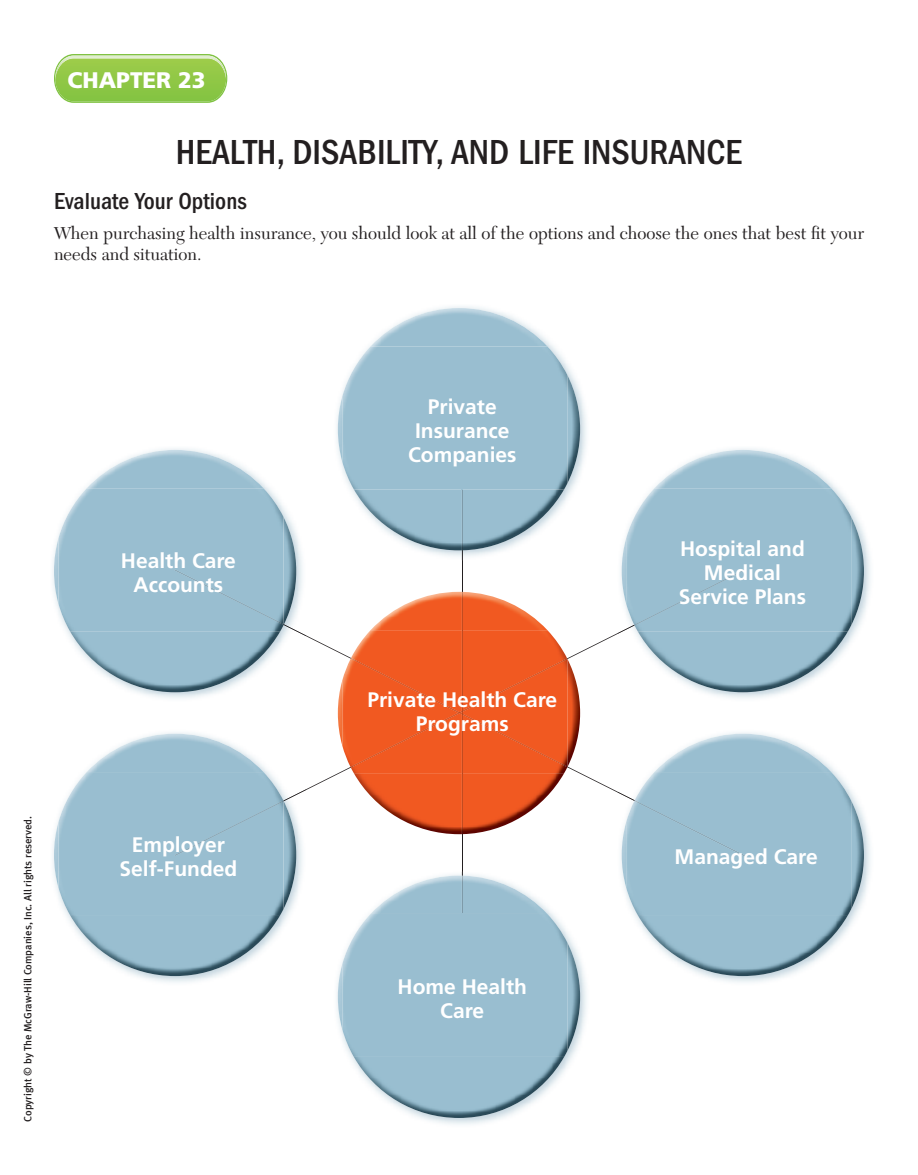
<style>
.page{position:relative;width:918px;height:1175px;background:#fff}
.page>*{position:absolute;margin:0;border:0;box-sizing:border-box;transform-origin:0 0}
.t1{font:500 condensed 36px "ITC Franklin Gothic Std";color:#231f20}
.t2{font:500 condensed 24px "ITC Franklin Gothic Std";color:#231f20}
.t3{font:900 22.5px "Frutiger LT Std";color:#fff}
.t4{font:700 21px/24px "Frutiger LT Std";color:#fff;text-align:center}
.t5{font:18px/21px "New Caledonia LT Std";color:#231f20}
.t6{font:500 10.5px "Meta LF";color:#231f20}
</style>
<div class="page">
<svg style="left:54px;top:54px;width:173px;height:49px;background:#9acc59"></svg>
<hr style="left:462px;top:429px;width:1px;height:567px;background:#231f20">
<img style="left:336px;top:306px;width:251px;height:254px">
<img style="left:338px;top:308px;width:209px;height:154px">
<img style="left:354px;top:489px;width:210px;height:61px">
<img style="left:462px;top:489px;width:1px;height:61px">
<img style="left:567px;top:375px;width:13px;height:108px">
<div style="left:342px;top:346px;width:225px;height:143px;background:#99bed0"></div>
<img style="left:620px;top:448px;width:251px;height:251px">
<img style="left:618px;top:625px;width:17px;height:9px">
<img style="left:622px;top:450px;width:209px;height:154px">
<img style="left:638px;top:517px;width:226px;height:175px">
<img style="left:626px;top:488px;width:225px;height:143px">
<div style="left:634px;top:570px;width:109px;height:55px;background:#99bed0"></div>
<img style="left:620px;top:732px;width:251px;height:251px">
<img style="left:618px;top:791px;width:4px;height:10px">
<img style="left:622px;top:733px;width:209px;height:154px">
<img style="left:638px;top:800px;width:226px;height:176px">
<div style="left:626px;top:772px;width:225px;height:143px;background:#99bed0"></div>
<div style="left:634px;top:800px;width:113px;height:57px;background:#99bed0"></div>
<img style="left:52px;top:448px;width:251px;height:251px">
<img style="left:296px;top:624px;width:10px;height:12px">
<img style="left:54px;top:450px;width:210px;height:154px">
<img style="left:70px;top:517px;width:226px;height:175px">
<div style="left:58px;top:488px;width:225px;height:143px;background:#99bed0"></div>
<div style="left:174px;top:569px;width:109px;height:56px;background:#99bed0"></div>
<img style="left:52px;top:732px;width:251px;height:251px">
<img style="left:283px;top:789px;width:23px;height:12px">
<img style="left:54px;top:733px;width:210px;height:154px">
<img style="left:70px;top:801px;width:226px;height:175px">
<div style="left:58px;top:772px;width:225px;height:143px;background:#99bed0"></div>
<div style="left:175px;top:800px;width:108px;height:55px;background:#99bed0"></div>
<img style="left:338px;top:592px;width:209px;height:152px">
<img style="left:462px;top:592px;width:1px;height:38px">
<img style="left:354px;top:773px;width:210px;height:61px">
<img style="left:567px;top:658px;width:13px;height:109px">
<img style="left:342px;top:630px;width:225px;height:143px">
<div style="left:351px;top:658px;width:216px;height:109px;background:#f15921"></div>
<svg style="left:459px;top:710px;width:4px;height:4px"></svg>
<img style="left:336px;top:872px;width:251px;height:253px">
<img style="left:338px;top:875px;width:209px;height:154px">
<img style="left:462px;top:875px;width:1px;height:39px">
<img style="left:354px;top:942px;width:226px;height:176px">
<div style="left:342px;top:914px;width:225px;height:142px;background:#99bed0"></div>
<p class="t3" style="left:68px;top:70px;width:140px">CHAPTER 23</p>
<p class="t1" style="left:176px;top:138px;width:568px">HEALTH, DISABILITY, AND LIFE INSURANCE</p>
<p class="t2" style="left:54px;top:192px;width:194px">Evaluate Your Options</p>
<p class="t5" style="left:54px;top:224px;width:812px">When purchasing health insurance, you should look at all of the options and choose the ones that best fit your needs and situation.</p>
<p class="t4" style="left:121px;top:550px;width:117px">Health Care<br>Accounts</p>
<p class="t6" style="left:24px;top:1121px;width:307px;rotate:-90deg">Copyright © by The McGraw-Hill Companies, Inc. All rights reserved.</p>
<p class="t4" style="left:119px;top:833px;width:119px">Employer<br>Self-Funded</p>
<p class="t4" style="left:408px;top:396px;width:110px">Private<br>Insurance<br>Companies</p>
<p class="t4" style="left:367px;top:689px;width:191px">Private Health Care<br>Programs</p>
<p class="t4" style="left:398px;top:975px;width:131px">Home Health<br>Care</p>
<p class="t4" style="left:679px;top:538px;width:129px">Hospital and<br>Medical<br>Service Plans</p>
<p class="t4" style="left:675px;top:845px;width:145px">Managed Care</p>
</div>
